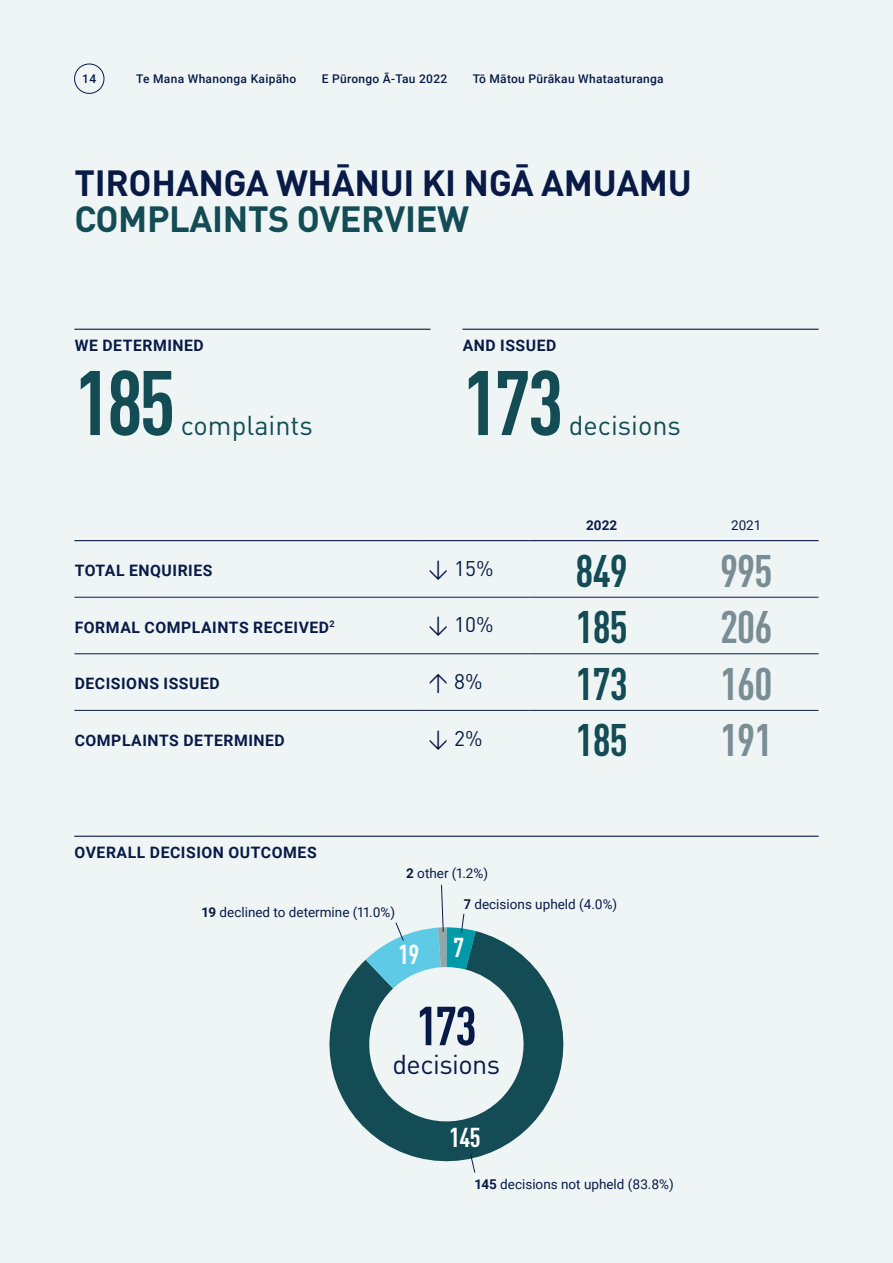
<style>
.page{position:relative;width:893px;height:1263px;background:#eff5f5}
.page>*{position:absolute;margin:0;border:0;box-sizing:border-box;transform-origin:0 0}
.b1{font:700 90px "DIN Cond";letter-spacing:-.04em;color:#134c54}
.b1-2{font:700 54px "DIN Cond";color:#091a47}
.b1-3{font:700 45px "DIN Cond";letter-spacing:-.02em;color:#134c54}
.b1-4{font:700 45px "DIN Cond";letter-spacing:-.02em;color:#7a8d94}
.t1{font:700 36px/36px "DIN Pro";letter-spacing:-.01em;color:#091a47}
.b1-5{font:27px "DIN Pro";color:#134c54}
.b1-6{font:27px "DIN Pro";letter-spacing:-.02em;color:#091a47}
.b1-7{font:700 27px "DIN Cond";color:#fff}
.display_text{font:21px "DIN Pro";color:#091a47}
.s1{font:700 15.75px "Roboto";letter-spacing:.035em;color:#091a47}
.b1-8{font:13.5px "Roboto";color:#091a47}
.b1-9{font:700 13.5px "Roboto";color:#091a47}
.t2{font:500 12px "Roboto";letter-spacing:.025em;color:#091a47}
.s1{color:#134c54}
.s2{font-weight:700}
</style>
<div class="page">
<hr style="left:74px;top:329px;width:357px;height:1px;background:#091a47">
<hr style="left:462px;top:329px;width:357px;height:1px;background:#091a47">
<hr style="left:74px;top:540px;width:345px;height:1px;background:#091a47">
<hr style="left:419px;top:540px;width:110px;height:1px;background:#091a47">
<hr style="left:529px;top:540px;width:145px;height:1px;background:#091a47">
<hr style="left:674px;top:540px;width:145px;height:1px;background:#091a47">
<hr style="left:74px;top:597px;width:345px;height:1px;background:#091a47">
<hr style="left:419px;top:597px;width:110px;height:1px;background:#091a47">
<hr style="left:529px;top:597px;width:145px;height:1px;background:#091a47">
<hr style="left:674px;top:597px;width:145px;height:1px;background:#091a47">
<hr style="left:74px;top:653px;width:345px;height:1px;background:#091a47">
<hr style="left:419px;top:653px;width:110px;height:1px;background:#091a47">
<hr style="left:529px;top:653px;width:145px;height:1px;background:#091a47">
<hr style="left:674px;top:653px;width:145px;height:1px;background:#091a47">
<hr style="left:74px;top:710px;width:345px;height:1px;background:#091a47">
<hr style="left:419px;top:710px;width:110px;height:1px;background:#091a47">
<hr style="left:529px;top:710px;width:145px;height:1px;background:#091a47">
<hr style="left:674px;top:710px;width:145px;height:1px;background:#091a47">
<hr style="left:74px;top:836px;width:745px;height:1px;background:#091a47">
<svg style="left:329px;top:931px;width:235px;height:242px"></svg>
<svg style="left:366px;top:884px;width:110px;height:104px"></svg>
<svg style="left:470px;top:1153px;width:5px;height:20px"></svg>
<div style="left:74px;top:64px;width:30px;height:30px;border:1px solid #091a47;border-radius:50%"></div>
<p class="t2" style="left:82px;top:70px;width:15px">14</p>
<p class="t2" style="left:136px;top:70px;width:162px">Te Mana Whanonga Kaipāho</p>
<p class="t2" style="left:322px;top:70px;width:127px">E Pūrongo Ā-Tau 2022</p>
<p class="t2" style="left:473px;top:70px;width:193px">Tō Mātou Pūrākau Whataaturanga</p>
<p class="t1" style="left:75px;top:163px;width:619px">TIROHANGA WHĀNUI KI NGĀ AMUAMU<br><span class="s1">COMPLAINTS OVERVIEW</span></p>
<p class="s1" style="left:75px;top:334px;width:131px">WE DETERMINED</p>
<p class="b1" style="left:74px;top:348px;width:103px">185</p>
<p class="b1-5" style="left:181px;top:407px;width:134px">complaints</p>
<p class="s1" style="left:463px;top:334px;width:95px">AND ISSUED</p>
<p class="b1" style="left:462px;top:348px;width:103px">173</p>
<p class="b1-5" style="left:569px;top:407px;width:114px">decisions</p>
<p class="b1-9" style="left:586px;top:516px;width:32px">2022</p>
<p class="b1-8" style="left:731px;top:516px;width:32px">2021</p>
<p class="s1" style="left:75px;top:559px;width:139px">TOTAL ENQUIRIES</p>
<p class="display_text" style="left:427px;top:554px;width:68px">↓ 15%</p>
<p class="b1-3" style="left:575px;top:543px;width:54px">849</p>
<p class="b1-4" style="left:720px;top:543px;width:54px">995</p>
<p class="s1" style="left:75px;top:616px;width:262px">FORMAL COMPLAINTS RECEIVED<sup>2</sup></p>
<p class="display_text" style="left:427px;top:611px;width:68px">↓ 10%</p>
<p class="b1-3" style="left:575px;top:600px;width:54px">185</p>
<p class="b1-4" style="left:720px;top:600px;width:54px">206</p>
<p class="s1" style="left:75px;top:673px;width:147px">DECISIONS ISSUED</p>
<p class="display_text" style="left:427px;top:667px;width:57px">↑ 8%</p>
<p class="b1-3" style="left:575px;top:656px;width:54px">173</p>
<p class="b1-4" style="left:720px;top:656px;width:54px">160</p>
<p class="s1" style="left:75px;top:729px;width:212px">COMPLAINTS DETERMINED</p>
<p class="display_text" style="left:427px;top:724px;width:57px">↓ 2%</p>
<p class="b1-3" style="left:575px;top:713px;width:54px">185</p>
<p class="b1-4" style="left:720px;top:713px;width:54px">191</p>
<p class="s1" style="left:74px;top:841px;width:244px">OVERALL DECISION OUTCOMES</p>
<p class="b1-8" style="left:202px;top:903px;width:195px"><span class="s2">19</span> declined to determine (11.0%)</p>
<p class="b1-8" style="left:406px;top:864px;width:83px"><span class="s2">2</span> other (1.2%)</p>
<p class="b1-8" style="left:464px;top:895px;width:155px"><span class="s2">7</span> decisions upheld (4.0%)</p>
<p class="b1-7" style="left:398px;top:938px;width:23px">19</p>
<p class="b1-7" style="left:454px;top:931px;width:12px">7</p>
<p class="b1-2" style="left:416px;top:993px;width:62px">173</p>
<p class="b1-6" style="left:392px;top:1045px;width:109px">decisions</p>
<p class="b1-7" style="left:449px;top:1121px;width:33px">145</p>
<p class="b1-8" style="left:475px;top:1174px;width:200px"><span class="s2">145</span> decisions not upheld (83.8%)</p>
</div>
